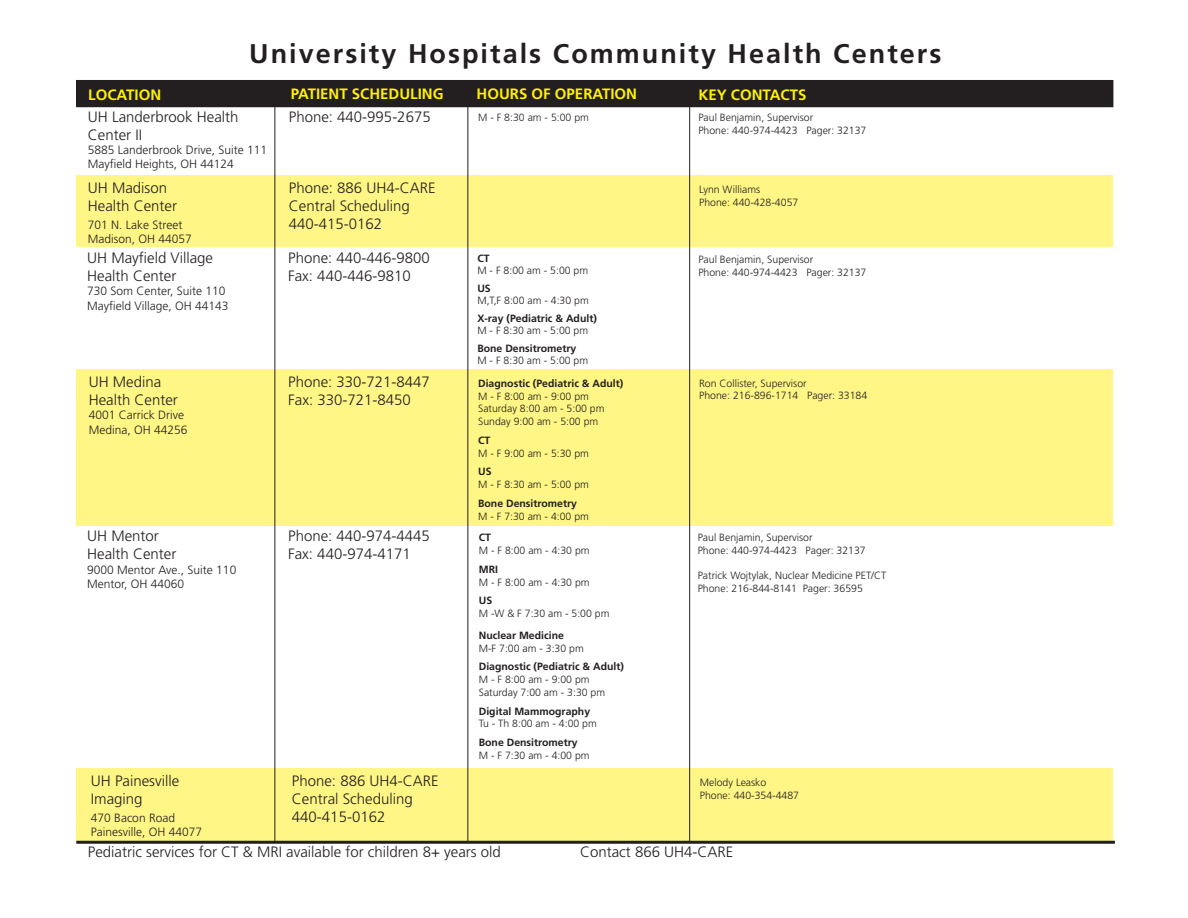
<style>
.page{position:relative;width:1188px;height:918px;background:#fff}
.page>*{position:absolute;margin:0;border:0;box-sizing:border-box;transform-origin:0 0}
.t1{font:700 27px "Frutiger";letter-spacing:.075em;color:#231f20}
.t2{font:300 15px "Frutiger";color:#231f20}
.t3{font:700 15px "Frutiger";color:#fff101}
.t4{font:300 12px "Frutiger";color:#231f20}
.t5{font:300 10.5px "Frutiger";color:#231f20}
.t6{font:700 10.5px "Frutiger";color:#231f20}
</style>
<div class="page">
<div style="left:76px;top:768px;width:1036px;height:74px;background:#fff685"></div>
<div style="left:76px;top:369px;width:1036px;height:157px;background:#fff685"></div>
<div style="left:76px;top:176px;width:1036px;height:72px;background:#fff685"></div>
<div style="left:77px;top:80px;width:1036px;height:27px;background:#231f20"></div>
<hr style="left:274px;top:105px;width:1px;height:737px;background:#231f20">
<hr style="left:467px;top:107px;width:1px;height:735px;background:#231f20">
<hr style="left:76px;top:841px;width:1039px;height:3px;background:#231f20">
<hr style="left:689px;top:105px;width:1px;height:738px;background:#231f20">
<p class="t1" style="left:249px;top:38px;width:694px">University Hospitals Community Health Centers</p>
<p class="t3" style="left:88px;top:86px;width:74px">LOCATION</p>
<p class="t3" style="left:291px;top:85px;width:154px">PATIENT SCHEDULING</p>
<p class="t3" style="left:698px;top:86px;width:110px">KEY CONTACTS</p>
<p class="t3" style="left:477px;top:85px;width:162px">HOURS OF OPERATION</p>
<p class="t2" style="left:88px;top:108px;width:152px">UH Landerbrook Health</p>
<p class="t2" style="left:289px;top:108px;width:143px">Phone: 440-995-2675</p>
<p class="t2" style="left:88px;top:126px;width:56px">Center II</p>
<p class="t4" style="left:88px;top:143px;width:181px">5885 Landerbrook Drive, Suite 111</p>
<p class="t4" style="left:88px;top:157px;width:148px">Mayfield Heights, OH 44124</p>
<p class="t2" style="left:88px;top:179px;width:81px">UH Madison</p>
<p class="t2" style="left:289px;top:179px;width:148px">Phone: 886 UH4-CARE</p>
<p class="t2" style="left:88px;top:197px;width:91px">Health Center</p>
<p class="t2" style="left:289px;top:197px;width:122px">Central Scheduling</p>
<p class="t4" style="left:88px;top:218px;width:96px">701 N. Lake Street</p>
<p class="t2" style="left:289px;top:215px;width:95px">440-415-0162</p>
<p class="t4" style="left:88px;top:232px;width:106px">Madison, OH 44057</p>
<p class="t2" style="left:87px;top:249px;width:127px">UH Mayfield Village</p>
<p class="t2" style="left:288px;top:249px;width:143px">Phone: 440-446-9800</p>
<p class="t2" style="left:87px;top:267px;width:91px">Health Center</p>
<p class="t2" style="left:288px;top:267px;width:124px">Fax: 440-446-9810</p>
<p class="t4" style="left:87px;top:284px;width:140px">730 Som Center, Suite 110</p>
<p class="t4" style="left:87px;top:299px;width:143px">Mayfield Village, OH 44143</p>
<p class="t2" style="left:89px;top:373px;width:74px">UH Medina</p>
<p class="t2" style="left:288px;top:373px;width:143px">Phone: 330-721-8447</p>
<p class="t2" style="left:89px;top:391px;width:91px">Health Center</p>
<p class="t2" style="left:288px;top:391px;width:124px">Fax: 330-721-8450</p>
<p class="t4" style="left:89px;top:409px;width:97px">4001 Carrick Drive</p>
<p class="t4" style="left:89px;top:423px;width:100px">Medina, OH 44256</p>
<p class="t2" style="left:87px;top:528px;width:73px">UH Mentor</p>
<p class="t2" style="left:288px;top:528px;width:143px">Phone: 440-974-4445</p>
<p class="t2" style="left:87px;top:546px;width:91px">Health Center</p>
<p class="t2" style="left:288px;top:546px;width:124px">Fax: 440-974-4171</p>
<p class="t4" style="left:87px;top:563px;width:151px">9000 Mentor Ave., Suite 110</p>
<p class="t4" style="left:87px;top:577px;width:98px">Mentor, OH 44060</p>
<p class="t2" style="left:91px;top:772px;width:90px">UH Painesville</p>
<p class="t2" style="left:292px;top:772px;width:148px">Phone: 886 UH4-CARE</p>
<p class="t2" style="left:91px;top:790px;width:53px">Imaging</p>
<p class="t2" style="left:292px;top:790px;width:122px">Central Scheduling</p>
<p class="t4" style="left:91px;top:811px;width:86px">470 Bacon Road</p>
<p class="t2" style="left:292px;top:808px;width:95px">440-415-0162</p>
<p class="t4" style="left:91px;top:825px;width:113px">Painesville, OH 44077</p>
<p class="t5" style="left:478px;top:112px;width:112px">M - F 8:30 am - 5:00 pm</p>
<p class="t6" style="left:477px;top:253px;width:14px">CT</p>
<p class="t5" style="left:477px;top:265px;width:112px">M - F 8:00 am - 5:00 pm</p>
<p class="t6" style="left:477px;top:283px;width:15px">US</p>
<p class="t5" style="left:477px;top:295px;width:113px">M,T,F 8:00 am - 4:30 pm</p>
<p class="t6" style="left:477px;top:313px;width:121px">X-ray (Pediatric &amp; Adult)</p>
<p class="t5" style="left:477px;top:325px;width:112px">M - F 8:30 am - 5:00 pm</p>
<p class="t6" style="left:477px;top:343px;width:100px">Bone Densitrometry</p>
<p class="t5" style="left:477px;top:355px;width:112px">M - F 8:30 am - 5:00 pm</p>
<p class="t6" style="left:478px;top:377px;width:147px">Diagnostic (Pediatric &amp; Adult)</p>
<p class="t5" style="left:478px;top:390px;width:112px">M - F 8:00 am - 9:00 pm</p>
<p class="t5" style="left:478px;top:403px;width:128px">Saturday 8:00 am - 5:00 pm</p>
<p class="t5" style="left:478px;top:416px;width:122px">Sunday 9:00 am - 5:00 pm</p>
<p class="t6" style="left:478px;top:434px;width:14px">CT</p>
<p class="t5" style="left:478px;top:447px;width:112px">M - F 9:00 am - 5:30 pm</p>
<p class="t6" style="left:478px;top:466px;width:15px">US</p>
<p class="t5" style="left:478px;top:479px;width:112px">M - F 8:30 am - 5:00 pm</p>
<p class="t6" style="left:478px;top:497px;width:100px">Bone Densitrometry</p>
<p class="t5" style="left:478px;top:510px;width:112px">M - F 7:30 am - 4:00 pm</p>
<p class="t6" style="left:479px;top:532px;width:14px">CT</p>
<p class="t5" style="left:479px;top:545px;width:112px">M - F 8:00 am - 4:30 pm</p>
<p class="t6" style="left:479px;top:563px;width:21px">MRI</p>
<p class="t5" style="left:479px;top:576px;width:112px">M - F 8:00 am - 4:30 pm</p>
<p class="t6" style="left:479px;top:595px;width:15px">US</p>
<p class="t5" style="left:479px;top:608px;width:132px">M -W &amp; F 7:30 am - 5:00 pm</p>
<p class="t6" style="left:479px;top:629px;width:87px">Nuclear Medicine</p>
<p class="t5" style="left:479px;top:642px;width:107px">M-F 7:00 am - 3:30 pm</p>
<p class="t6" style="left:479px;top:661px;width:147px">Diagnostic (Pediatric &amp; Adult)</p>
<p class="t5" style="left:479px;top:674px;width:112px">M - F 8:00 am - 9:00 pm</p>
<p class="t5" style="left:479px;top:686px;width:128px">Saturday 7:00 am - 3:30 pm</p>
<p class="t6" style="left:479px;top:705px;width:113px">Digital Mammography</p>
<p class="t5" style="left:479px;top:718px;width:120px">Tu - Th 8:00 am - 4:00 pm</p>
<p class="t6" style="left:479px;top:736px;width:100px">Bone Densitrometry</p>
<p class="t5" style="left:479px;top:749px;width:112px">M - F 7:30 am - 4:00 pm</p>
<p class="t5" style="left:698px;top:112px;width:116px">Paul Benjamin, Supervisor</p>
<p class="t5" style="left:698px;top:125px;width:170px">Phone: 440-974-4423 Pager: 32137</p>
<p class="t5" style="left:699px;top:184px;width:63px">Lynn Williams</p>
<p class="t5" style="left:699px;top:197px;width:101px">Phone: 440-428-4057</p>
<p class="t5" style="left:698px;top:254px;width:116px">Paul Benjamin, Supervisor</p>
<p class="t5" style="left:698px;top:266px;width:170px">Phone: 440-974-4423 Pager: 32137</p>
<p class="t5" style="left:699px;top:377px;width:109px">Ron Collister, Supervisor</p>
<p class="t5" style="left:699px;top:390px;width:170px">Phone: 216-896-1714 Pager: 33184</p>
<p class="t5" style="left:698px;top:532px;width:116px">Paul Benjamin, Supervisor</p>
<p class="t5" style="left:698px;top:545px;width:170px">Phone: 440-974-4423 Pager: 32137</p>
<p class="t5" style="left:698px;top:570px;width:190px">Patrick Wojtylak, Nuclear Medicine PET/CT</p>
<p class="t5" style="left:698px;top:582px;width:167px">Phone: 216-844-8141 Pager: 36595</p>
<p class="t5" style="left:700px;top:776px;width:68px">Melody Leasko</p>
<p class="t5" style="left:700px;top:789px;width:101px">Phone: 440-354-4487</p>
<p class="t2" style="left:88px;top:843px;width:414px">Pediatric services for CT &amp; MRI available for children 8+ years old</p>
<p class="t2" style="left:580px;top:843px;width:155px">Contact 866 UH4-CARE</p>
</div>
